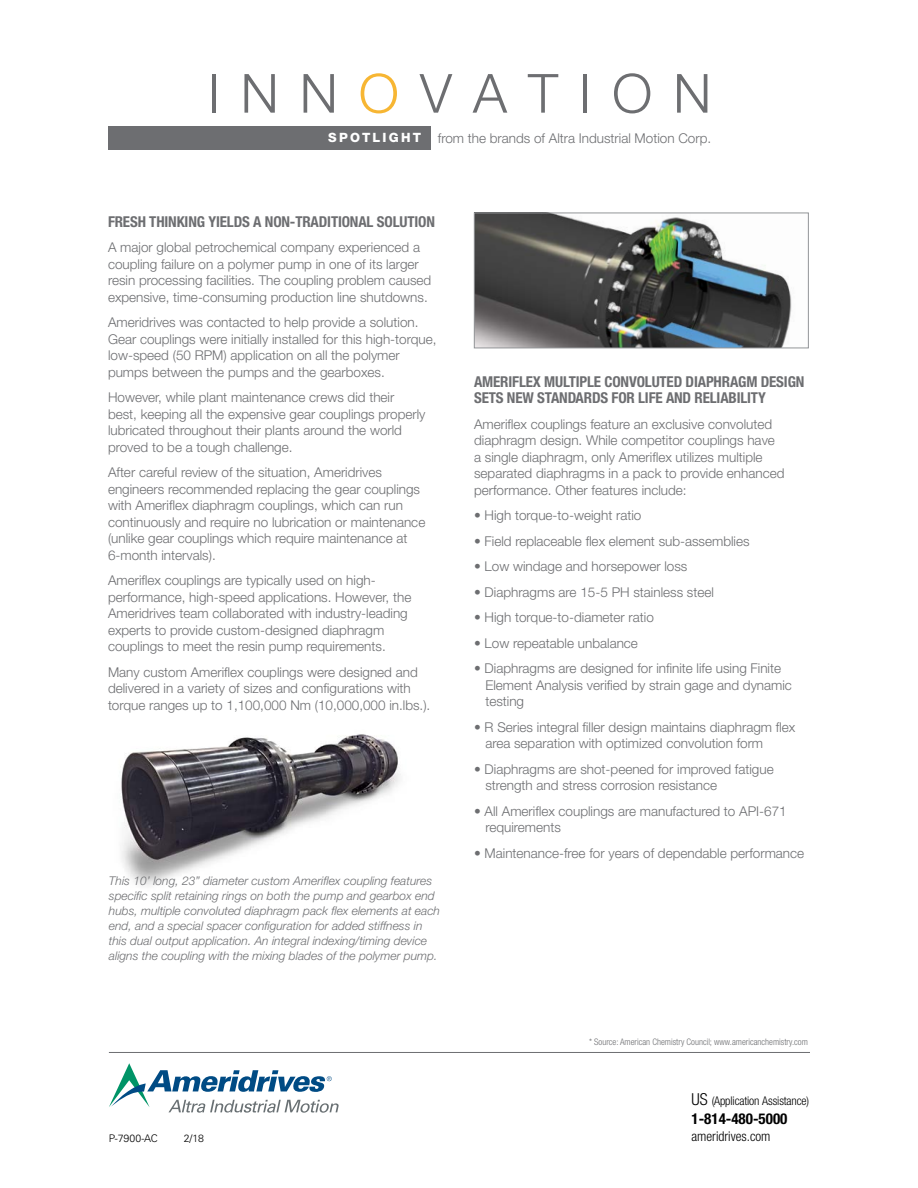
<style>
.page{position:relative;width:918px;height:1188px;background:#fff}
.page>*{position:absolute;margin:0;border:0;box-sizing:border-box;transform-origin:0 0}
.t1{font:300 54px "Helvetica Neue LT Std";letter-spacing:.39em;color:#6d6e71}
._02-Front-Body{font:700 condensed 15px/16.5px "Helvetica Neue LT Std";letter-spacing:-.01em;color:#6d6e71}
._06-Back-Sub{font:700 condensed 15px "Helvetica Neue LT Std";letter-spacing:-.01em;color:#6d6e71}
.t2{font:700 condensed 15px "Helvetica Neue LT Std";color:#000}
._05-Back-Body{font:300 13.5px/16.5px "Helvetica Neue LT Std";color:#6d6e71}
._02-Front-Body-2{font:300 13.5px "Helvetica Neue LT Std";color:#6d6e71}
.t3{font:300 condensed 13.5px "Helvetica Neue LT Std";color:#000}
.t4{font:800 12.75px "Helvetica Neue LT Std";letter-spacing:.17em;color:#fff}
._05-Back-Body-2{font:italic 300 12px/15px "Helvetica Neue LT Std";color:#6d6e71}
.t5{font:300 condensed 12px "Helvetica Neue LT Std";letter-spacing:-.01em;color:#000}
.t6{font:300 10.5px "Univers LT Std";color:#000}
._06-Back-Sub-2{font:300 condensed 9px "Helvetica Neue LT Std";color:#6d6e71}
.s1{color:#f7b633}
.s2{font-size:16.5px}
</style>
<div class="page">
<hr style="left:109px;top:1052px;width:701px;height:1px;background:#6d6e71">
<div style="left:108px;top:126px;width:322px;height:23px;background:#6d6e71"></div>
<img style="left:121px;top:734px;width:280px;height:152px">
<img style="left:476px;top:215px;width:316px;height:131px">
<div style="left:474px;top:213px;width:335px;height:135px;border:1px solid #939598"></div>
<svg style="left:109px;top:1063px;width:230px;height:50px"></svg>
<h1 class="t1" style="left:208px;top:60px;width:505px">INN<span class="s1">O</span>VATION</h1>
<p class="t4" style="left:328px;top:130px;width:94px">SPOTLIGHT</p>
<p class="_05-Back-Body" style="left:438px;top:130px;width:275px">from the brands of Altra Industrial Motion Corp.</p>
<p class="_06-Back-Sub" style="left:108px;top:212px;width:328px">FRESH THINKING YIELDS A NON-TRADITIONAL SOLUTION</p>
<p class="_05-Back-Body" style="left:108px;top:239px;width:325px">A major global petrochemical company experienced a coupling failure on a polymer pump in one of its larger resin processing facilities. The coupling problem caused expensive, time-consuming production line shutdowns.</p>
<p class="_05-Back-Body" style="left:108px;top:314px;width:330px">Ameridrives was contacted to help provide a solution.<br>Gear couplings were initially installed for this high-torque, low-speed (50 RPM) application on all the polymer pumps between the pumps and the gearboxes.</p>
<p class="_05-Back-Body" style="left:108px;top:389px;width:319px">However, while plant maintenance crews did their best, keeping all the expensive gear couplings properly lubricated throughout their plants around the world proved to be a tough challenge.</p>
<p class="_05-Back-Body" style="left:108px;top:464px;width:319px">After careful review of the situation, Ameridrives engineers recommended replacing the gear couplings with Ameriflex diaphragm couplings, which can run continuously and require no lubrication or maintenance (unlike gear couplings which require maintenance at 6-month intervals).</p>
<p class="_05-Back-Body" style="left:108px;top:572px;width:305px">Ameriflex couplings are typically used on high&shy;performance, high-speed applications. However, the Ameridrives team collaborated with industry-leading experts to provide custom-designed diaphragm couplings to meet the resin pump requirements.</p>
<p class="_05-Back-Body" style="left:108px;top:663px;width:324px">Many custom Ameriflex couplings were designed and delivered in a variety of sizes and configurations with torque ranges up to 1,100,000 Nm (10,000,000 in.lbs.).</p>
<p class="_05-Back-Body-2" style="left:109px;top:873px;width:333px">This 10’ long, 23” diameter custom Ameriflex coupling features specific split retaining rings on both the pump and gearbox end hubs, multiple convoluted diaphragm pack flex elements at each end, and a special spacer configuration for added stiffness in this dual output application. An integral indexing/timing device aligns the coupling with the mixing blades of the polymer pump.</p>
<p class="t6" style="left:109px;top:1132px;width:50px">P-7900-AC</p>
<p class="t6" style="left:184px;top:1132px;width:22px">2/18</p>
<p class="_02-Front-Body" style="left:474px;top:373px;width:332px">AMERIFLEX MULTIPLE CONVOLUTED DIAPHRAGM DESIGN<br>SETS NEW STANDARDS FOR LIFE AND RELIABILITY</p>
<p class="_05-Back-Body" style="left:474px;top:415px;width:312px">Ameriflex couplings feature an exclusive convoluted diaphragm design. While competitor couplings have a single diaphragm, only Ameriflex utilizes multiple separated diaphragms in a pack to provide enhanced performance. Other features include:</p>
<p class="_02-Front-Body-2" style="left:474px;top:507px;width:169px">• High torque-to-weight ratio</p>
<p class="_05-Back-Body" style="left:474px;top:532px;width:277px">• Field replaceable flex element sub-assemblies</p>
<p class="_05-Back-Body" style="left:474px;top:558px;width:215px">• Low windage and horsepower loss</p>
<p class="_05-Back-Body" style="left:474px;top:583px;width:241px">• Diaphragms are 15-5 PH stainless steel</p>
<p class="_05-Back-Body" style="left:474px;top:609px;width:181px">• High torque-to-diameter ratio</p>
<p class="_05-Back-Body" style="left:474px;top:634px;width:165px">• Low repeatable unbalance</p>
<p class="_05-Back-Body" style="left:485px;top:660px;width:308px;text-indent:-11px">• Diaphragms are designed for infinite life using Finite<br>Element Analysis verified by strain gage and dynamic testing</p>
<p class="_05-Back-Body" style="left:485px;top:718px;width:312px;text-indent:-11px">• R Series integral filler design maintains diaphragm flex area separation with optimized convolution form</p>
<p class="_05-Back-Body" style="left:485px;top:760px;width:290px;text-indent:-11px">• Diaphragms are shot-peened for improved fatigue strength and stress corrosion resistance</p>
<p class="_05-Back-Body" style="left:485px;top:802px;width:303px;text-indent:-11px">• All Ameriflex couplings are manufactured to API-671 requirements</p>
<p class="_05-Back-Body" style="left:474px;top:844px;width:332px">• Maintenance-free for years of dependable performance</p>
<p class="_06-Back-Sub-2" style="left:589px;top:1037px;width:220px">* Source: American Chemistry Council; www.americanchemistry.com</p>
<p class="t5" style="left:692px;top:1094px;width:119px"><span class="s2">US</span> (Application Assistance)</p>
<p class="t2" style="left:692px;top:1110px;width:97px">1-814-480-5000</p>
<p class="t3" style="left:692px;top:1128px;width:80px">ameridrives.com</p>
</div>
